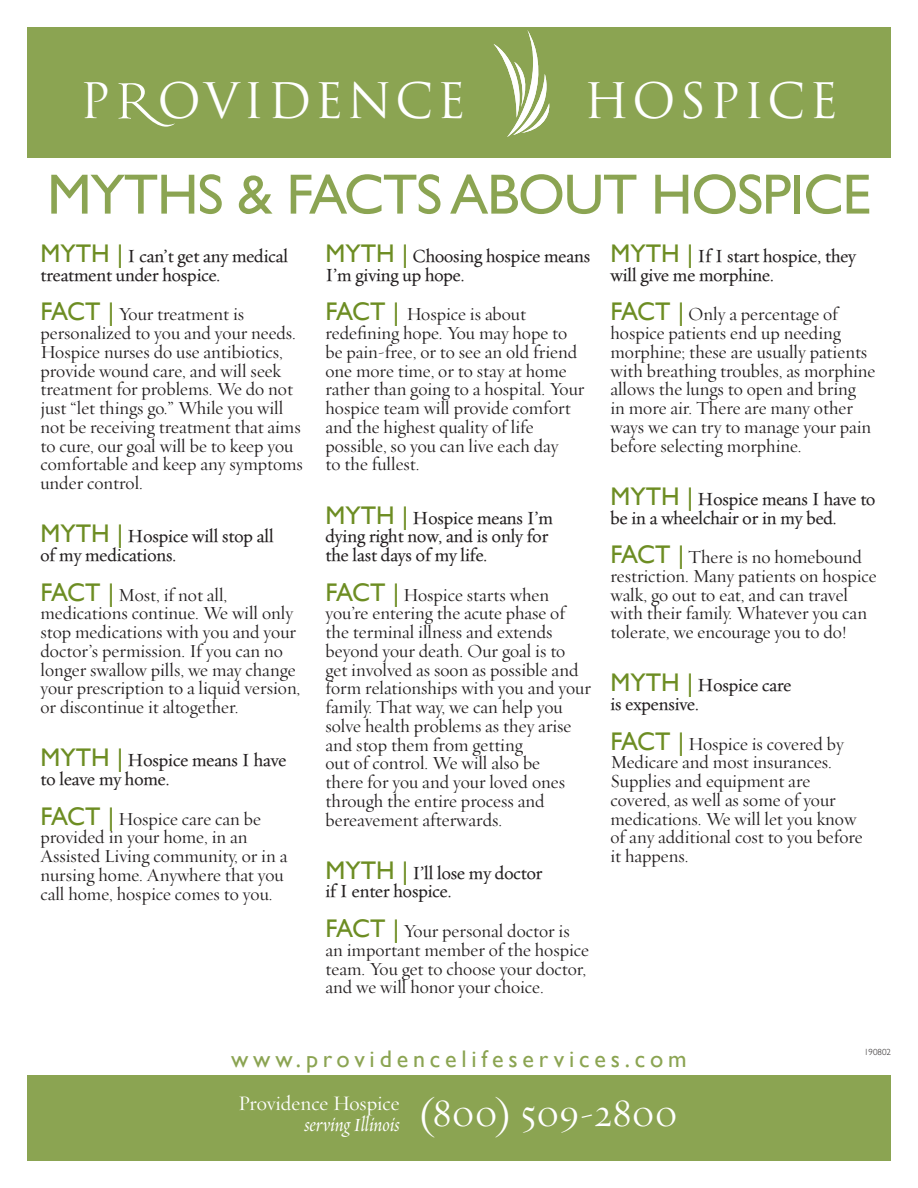
<style>
.page{position:relative;width:918px;height:1188px;background:#fff}
.page>*{position:absolute;margin:0;border:0;box-sizing:border-box;transform-origin:0 0}
.t1{font:57px "Gill Sans";letter-spacing:-.02em;color:#8ba452}
.Head_1{font:47.7px "Trajan Pro";letter-spacing:.075em;color:#fff}
.Text_1{font:39px "Requiem Display HTF Roman";color:#fff}
.t2{font:24px "Gill Sans";letter-spacing:.2em;color:#8ba452}
.Text_1-2{font:21px "Requiem Display HTF Roman";color:#fff}
.Text_1-3{font:21px "Requiem Display HTF Italic";color:#fff}
.Text_1-4{font:18.75px/18.8px "Requiem Display HTF Roman";color:#231f20}
.Text_1-5{font:18.75px/18.8px "Requiem Semi Bold ORB";color:#231f20}
.t3{font:300 9px "Gill Sans";color:#231f20}
.s1{font-family:"Mason";font-size:56.25px}
.s2{font-family:"Gill Sans";font-size:25.5px;color:#6d8d23}
</style>
<div class="page">
<div style="left:27px;top:1075px;width:864px;height:86px;background:#8ba452"></div>
<div style="left:27px;top:27px;width:864px;height:131px;background:#8ba452"></div>
<svg style="left:494px;top:30px;width:56px;height:107px"></svg>
<p class="Head_1" style="left:80px;top:71px;width:388px">P<span class="s1">R</span>OVIDENCE</p>
<p class="Head_1" style="left:584px;top:71px;width:256px">HOSPICE</p>
<p class="t1" style="left:47px;top:161px;width:825px">MYTHS &amp; FACTS ABOUT HOSPICE</p>
<p class="Text_1-5" style="left:40px;top:247px;width:249px"><span class="s2">MYTH |</span> I can’t get any medical treatment under hospice.</p>
<p class="Text_1-4" style="left:40px;top:306px;width:264px"><span class="s2">FACT |</span> Your treatment is personalized to you and your needs.<br>Hospice nurses do use antibiotics, provide wound care, and will seek treatment for problems. We do not just “let things go.” While you will not be receiving treatment that aims to cure, our goal will be to keep you comfortable and keep any symptoms under control.</p>
<p class="Text_1-5" style="left:40px;top:528px;width:235px"><span class="s2">MYTH |</span> Hospice will stop all of my medications.</p>
<p class="Text_1-4" style="left:40px;top:586px;width:261px"><span class="s2">FACT |</span> Most, if not all, medications continue. We will only stop medications with you and your doctor’s permission. If you can no longer swallow pills, we may change your prescription to a liquid version, or discontinue it altogether.</p>
<p class="Text_1-5" style="left:40px;top:751px;width:247px"><span class="s2">MYTH |</span> Hospice means I have to leave my home.</p>
<p class="Text_1-4" style="left:40px;top:810px;width:248px"><span class="s2">FACT |</span> Hospice care can be provided in your home, in an<br>Assisted Living community, or in a nursing home. Anywhere that you call home, hospice comes to you.</p>
<p class="Text_1-5" style="left:326px;top:247px;width:266px"><span class="s2">MYTH |</span> Choosing hospice means<br>I’m giving up hope.</p>
<p class="Text_1-4" style="left:326px;top:306px;width:260px"><span class="s2">FACT |</span> Hospice is about redefining hope. You may hope to be pain-free, or to see an old friend one more time, or to stay at home rather than going to a hospital. Your hospice team will provide comfort and the highest quality of life possible, so you can live each day<br>to the fullest.</p>
<p class="Text_1-5" style="left:326px;top:509px;width:229px"><span class="s2">MYTH |</span> Hospice means I’m dying right now, and is only for the last days of my life.</p>
<p class="Text_1-4" style="left:326px;top:586px;width:267px"><span class="s2">FACT |</span> Hospice starts when you’re entering the acute phase of the terminal illness and extends beyond your death. Our goal is to get involved as soon as possible and form relationships with you and your family. That way, we can help you solve health problems as they arise and stop them from getting<br>out of control. We will also be<br>there for you and your loved ones through the entire process and bereavement afterwards.</p>
<p class="Text_1-5" style="left:326px;top:864px;width:218px"><span class="s2">MYTH |</span> I’ll lose my doctor if I enter hospice.</p>
<p class="Text_1-4" style="left:326px;top:922px;width:265px"><span class="s2">FACT |</span> Your personal doctor is an important member of the hospice team. You get to choose your doctor, and we will honor your choice.</p>
<p class="Text_1-5" style="left:610px;top:247px;width:247px"><span class="s2">MYTH |</span> If I start hospice, they will give me morphine.</p>
<p class="Text_1-4" style="left:610px;top:306px;width:266px"><span class="s2">FACT |</span> Only a percentage of hospice patients end up needing morphine; these are usually patients with breathing troubles, as morphine allows the lungs to open and bring<br>in more air. There are many other ways we can try to manage your pain before selecting morphine.</p>
<p class="Text_1-5" style="left:610px;top:490px;width:266px"><span class="s2">MYTH |</span> Hospice means I have to be in a wheelchair or in my bed.</p>
<p class="Text_1-4" style="left:610px;top:548px;width:268px"><span class="s2">FACT |</span> There is no homebound restriction. Many patients on hospice walk, go out to eat, and can travel with their family. Whatever you can tolerate, we encourage you to do!</p>
<p class="Text_1-5" style="left:610px;top:676px;width:182px"><span class="s2">MYTH |</span> Hospice care is expensive.</p>
<p class="Text_1-4" style="left:611px;top:735px;width:254px"><span class="s2">FACT |</span> Hospice is covered by<br>Medicare and most insurances.<br>Supplies and equipment are covered, as well as some of your medications. We will let you know of any additional cost to you before it happens.</p>
<p class="t2" style="left:231px;top:1045px;width:457px">www.providencelifeservices.com</p>
<p class="Text_1-2" style="left:238px;top:1091px;width:163px">Providence Hospice</p>
<p class="Text_1-3" style="left:304px;top:1115px;width:97px">serving Illinois</p>
<p class="Text_1" style="left:418px;top:1090px;width:261px">(800) 509-2800</p>
<p class="t3" style="left:864px;top:1045px;width:28px">190802</p>
</div>
